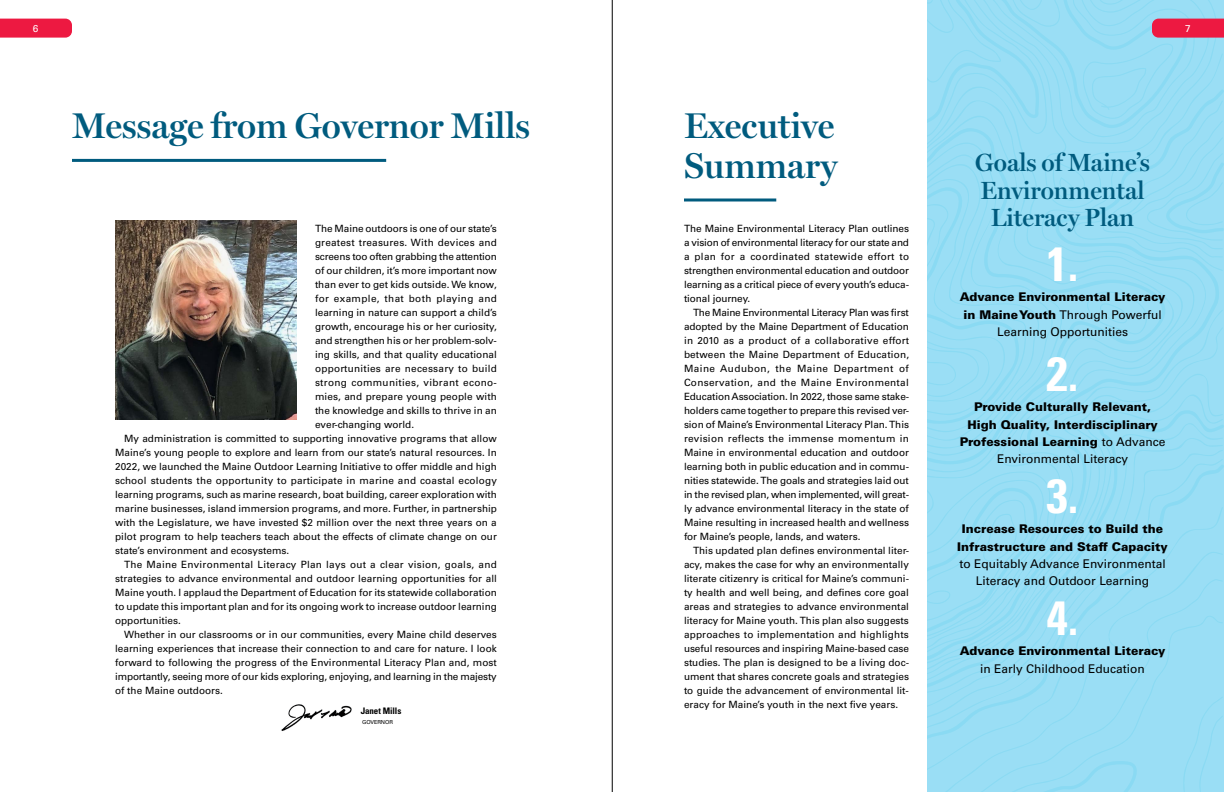
<style>
.page{position:relative;width:1224px;height:792px;background:#fff}
.page>*{position:absolute;margin:0;border:0;box-sizing:border-box;transform-origin:0 0}
.t1{font:700 condensed 48px "Univers LT Pro";color:#fff}
.t2{font:600 36px/39.6px "Miller Display";color:#005b7e}
.t3{font:600 25px/27.5px "Miller Display";color:#005b7e;text-align:center}
.t4{font:900 12px/17px "Univers LT Pro 75";color:#000;text-align:center}
.t5{font:12px/17px "Univers LT Pro 55 Roman";color:#000;text-align:center}
.t6{font:10px/14px "Univers LT Pro 55 Roman";color:#000;text-align:justify}
.t7{font:10px "Univers LT Pro 55 Roman";letter-spacing:.02em;color:#000}
.t8{font:10px "Univers LT Pro 55 Roman";letter-spacing:.025em;color:#000}
.t9{font:10px "Univers LT Pro 55 Roman";letter-spacing:.03em;color:#000}
.t10{font:10px "Univers LT Pro 55 Roman";letter-spacing:.035em;color:#000}
.t11{font:10px "Univers LT Pro 55 Roman";color:#fff}
.t12{font:700 condensed 9px "Univers LT Pro";letter-spacing:-.01em;color:#000}
.t13{font:5.5px "Univers LT Pro 55 Roman";letter-spacing:-.01em;color:#000}
.s1{font-family:"Univers LT Pro 75";font-weight:900}
.s2{font-family:"Univers LT Pro 55 Roman";font-weight:400}
</style>
<div class="page">
<div style="left:927px;top:0;width:297px;height:792px;background:linear-gradient(to right,#97ddf4,#99def5)"></div>
<hr style="left:684px;top:199px;width:92px;height:3px;background:#005b7e">
<hr style="left:72px;top:159px;width:314px;height:3px;background:#005b7e">
<img style="left:116px;top:221px;width:181px;height:199px">
<img style="left:281px;top:704px;width:71px;height:27px">
<svg style="left:927px;top:0;width:297px;height:415px;background:#98dbf2"></svg>
<svg style="left:0;top:19px;width:72px;height:19px"></svg>
<hr style="left:612px;top:0;width:1px;height:792px;background:#000">
<p class="t11" style="left:33px;top:21px;width:7px">6</p>
<p class="t11" style="left:1185px;top:21px;width:7px">7</p>
<h2 class="t2" style="left:72px;top:105px;width:460px">Message from Governor Mills</h2>
<p class="t6" style="left:315px;top:221px;width:183px">The Maine outdoors is one of our state’s</p>
<p class="t7" style="left:315px;top:236px;width:183px">greatest treasures. With devices and</p>
<p class="t6" style="left:315px;top:249px;width:183px">screens too often grabbing the attention</p>
<p class="t6" style="left:315px;top:263px;width:183px">of our children, it’s more important now</p>
<p class="t6" style="left:315px;top:277px;width:183px">than ever to get kids outside. We know,</p>
<p class="t10" style="left:315px;top:292px;width:183px">for example, that both playing and</p>
<p class="t6" style="left:315px;top:305px;width:183px">learning in nature can support a child’s</p>
<p class="t6" style="left:315px;top:319px;width:183px">growth, encourage his or her curiosity,</p>
<p class="t6" style="left:315px;top:333px;width:183px">and strengthen his or her problem-solv-</p>
<p class="t6" style="left:315px;top:347px;width:183px">ing skills, and that quality educational</p>
<p class="t8" style="left:315px;top:362px;width:183px">opportunities are necessary to build</p>
<p class="t9" style="left:315px;top:376px;width:183px">strong communities, vibrant econo-</p>
<p class="t6" style="left:315px;top:389px;width:183px">mies, and prepare young people with</p>
<p class="t6" style="left:315px;top:403px;width:183px">the knowledge and skills to thrive in an</p>
<p class="t6" style="left:315px;top:417px;width:101px">ever-changing world.</p>
<p class="t6" style="left:124px;top:431px;width:374px">My administration is committed to supporting innovative programs that allow</p>
<p class="t6" style="left:115px;top:445px;width:383px">Maine’s young people to explore and learn from our state’s natural resources. In</p>
<p class="t6" style="left:115px;top:459px;width:383px">2022, we launched the Maine Outdoor Learning Initiative to offer middle and high</p>
<p class="t7" style="left:115px;top:474px;width:383px">school students the opportunity to participate in marine and coastal ecology</p>
<p class="t6" style="left:115px;top:487px;width:383px">learning programs, such as marine research, boat building, career exploration with</p>
<p class="t6" style="left:115px;top:501px;width:383px">marine businesses, island immersion programs, and more. Further, in partnership</p>
<p class="t6" style="left:115px;top:515px;width:383px">with the Legislature, we have invested $2 million over the next three years on a</p>
<p class="t6" style="left:115px;top:529px;width:383px">pilot program to help teachers teach about the effects of climate change on our</p>
<p class="t6" style="left:115px;top:543px;width:176px">state’s environment and ecosystems.</p>
<p class="t8" style="left:124px;top:558px;width:374px">The Maine Environmental Literacy Plan lays out a clear vision, goals, and</p>
<p class="t6" style="left:115px;top:571px;width:383px">strategies to advance environmental and outdoor learning opportunities for all</p>
<p class="t6" style="left:115px;top:585px;width:383px">Maine youth. I applaud the Department of Education for its statewide collaboration</p>
<p class="t6" style="left:115px;top:599px;width:383px">to update this important plan and for its ongoing work to increase outdoor learning</p>
<p class="t6" style="left:115px;top:613px;width:67px">opportunities.</p>
<p class="t6" style="left:124px;top:627px;width:374px">Whether in our classrooms or in our communities, every Maine child deserves</p>
<p class="t6" style="left:115px;top:641px;width:383px">learning experiences that increase their connection to and care for nature. I look</p>
<p class="t6" style="left:115px;top:655px;width:383px">forward to following the progress of the Environmental Literacy Plan and, most</p>
<p class="t6" style="left:115px;top:669px;width:383px">importantly, seeing more of our kids exploring, enjoying, and learning in the majesty</p>
<p class="t6" style="left:115px;top:683px;width:109px">of the Maine outdoors.</p>
<p class="t12" style="left:361px;top:705px;width:42px">Janet Mills</p>
<p class="t13" style="left:362px;top:718px;width:32px">GOVERNOR</p>
<h2 class="t2" style="left:684px;top:105px;width:155px">Executive<br>Summary</h2>
<p class="t6" style="left:684px;top:221px;width:227px">The Maine Environmental Literacy Plan outlines a vision of environmental literacy for our state and a plan for a coordinated statewide effort to strengthen environmental education and outdoor learning as a critical piece of every youth’s educa&shy;tional journey.</p>
<p class="t6" style="left:684px;top:305px;width:227px;text-indent:9px">The Maine Environmental Literacy Plan was first adopted by the Maine Department of Education in 2010 as a product of a collaborative effort between the Maine Department of Education, Maine Audubon, the Maine Department of Conservation, and the Maine Environmental Education Association. In 2022, those same stake&shy;holders came together to prepare this revised ver&shy;sion of Maine’s Environmental Literacy Plan. This revision reflects the immense momentum in Maine in environmental education and outdoor learning both in public education and in commu&shy;nities statewide. The goals and strategies laid out in the revised plan, when implemented, will great&shy;ly advance environmental literacy in the state of Maine resulting in increased health and wellness for Maine’s people, lands, and waters.</p>
<p class="t6" style="left:684px;top:543px;width:227px;text-indent:9px">This updated plan defines environmental liter&shy;acy, makes the case for why an environmentally literate citizenry is critical for Maine’s communi&shy;ty health and well being, and defines core goal areas and strategies to advance environmental literacy for Maine youth. This plan also suggests approaches to implementation and highlights useful resources and inspiring Maine-based case studies. The plan is designed to be a living doc&shy;ument that shares concrete goals and strategies to guide the advancement of environmental lit&shy;eracy for Maine’s youth in the next five years.</p>
<h3 class="t3" style="left:975px;top:149px;width:177px">Goals of Maine’s<br>Environmental<br>Literacy Plan</h3>
<h1 class="t1" style="left:1047px;top:235px;width:33px">1.</h1>
<p class="t4" style="left:960px;top:288px;width:207px">Advance Environmental Literacy</p>
<p class="t5" style="left:963px;top:305px;width:200px"><span class="s1">in Maine Youth</span> Through Powerful<br>Learning Opportunities</p>
<h1 class="t1" style="left:1047px;top:345px;width:33px">2.</h1>
<p class="t4" style="left:960px;top:398px;width:207px">Provide Culturally Relevant,<br>High Quality, Interdisciplinary<br>Professional Learning <span class="s2">to Advance</span></p>
<p class="t5" style="left:997px;top:449px;width:133px">Environmental Literacy</p>
<h1 class="t1" style="left:1047px;top:467px;width:33px">3.</h1>
<p class="t4" style="left:957px;top:520px;width:212px">Increase Resources to Build the<br>Infrastructure and Staff Capacity</p>
<p class="t5" style="left:959px;top:554px;width:208px">to Equitably Advance Environmental<br>Literacy and Outdoor Learning</p>
<h1 class="t1" style="left:1047px;top:589px;width:33px">4.</h1>
<p class="t4" style="left:960px;top:642px;width:207px">Advance Environmental Literacy</p>
<p class="t5" style="left:980px;top:659px;width:166px">in Early Childhood Education</p>
</div>
